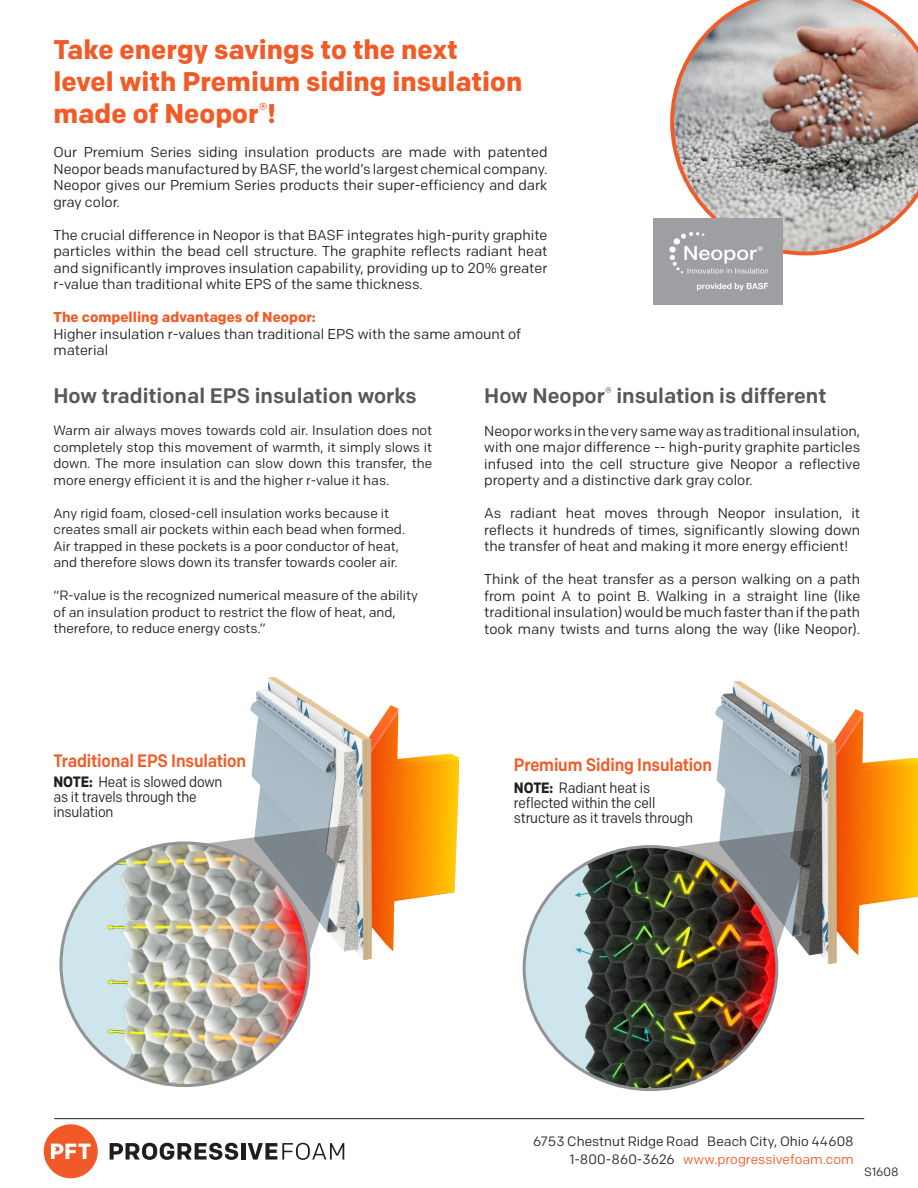
<style>
.page{position:relative;width:918px;height:1188px;background:#fff}
.page>*{position:absolute;margin:0;border:0;box-sizing:border-box;transform-origin:0 0}
.t1{font:700 27px/32.4px "Colfax";color:#f15b27}
.t2{font:500 21px "Colfax";color:#57585a}
.t3{font:500 18px "Colfax";letter-spacing:-.01em;color:#f15b27;scale:.9 1}
.t4{font:15px/15px "Colfax";letter-spacing:-.01em;color:#231f20;scale:.9 1}
.t5{font:14.25px/16.5px "Colfax";color:#231f20;text-align:justify}
.t6{font:13.5px/16.5px "Colfax";color:#231f20}
.t7{font:12px "Colfax";color:#231f20}
.s1{font-weight:700;color:#f15b27}
.s2{font-weight:700}
.s3{color:#f15b27}
</style>
<div class="page">
<img style="left:250px;top:678px;width:209px;height:282px">
<svg style="left:212px;top:825px;width:138px;height:157px"></svg>
<img style="left:63px;top:843px;width:246px;height:243px">
<img style="left:715px;top:682px;width:203px;height:282px">
<svg style="left:629px;top:829px;width:186px;height:157px"></svg>
<img style="left:524px;top:847px;width:253px;height:243px">
<div style="left:44px;top:1124px;width:54px;height:54px;background:#f15a28;border-radius:50%"></div>
<svg style="left:51px;top:1144px;width:40px;height:15px"></svg>
<svg style="left:110px;top:1143px;width:128px;height:17px"></svg>
<hr style="left:241px;top:1143px;width:4px;height:17px;background:#201d1e">
<svg style="left:248px;top:1143px;width:96px;height:17px"></svg>
<hr style="left:54px;top:1118px;width:810px;height:1px;background:#231f20">
<svg style="left:670px;top:0;width:248px;height:255px;background:#bcada7"></svg>
<img style="left:653px;top:218px;width:130px;height:87px">
<p class="t1" style="left:53px;top:33px;width:406px">Take energy savings to the next</p>
<p class="t1" style="left:53px;top:65px;width:470px">level with Premium siding insulation made of Neopor<sup>®</sup>!</p>
<p class="t5" style="left:53px;top:144px;width:496px">Our Premium Series siding insulation products are made with patented Neopor beads manufactured by BASF, the world’s largest chemical company.<br>Neopor gives our Premium Series products their super-efficiency and dark gray color.</p>
<p class="t5" style="left:53px;top:226px;width:496px">The crucial difference in Neopor is that BASF integrates high-purity graphite particles within the bead cell structure. The graphite reflects radiant heat and significantly improves insulation capability, providing up to 20% greater r-value than traditional white EPS of the same thickness.</p>
<p class="t5" style="left:53px;top:309px;width:469px;text-align:left"><span class="s1">The compelling advantages of Neopor:<br></span>Higher insulation r-values than traditional EPS with the same amount of material</p>
<p class="t2" style="left:484px;top:382px;width:344px">How Neopor<sup>®</sup> insulation is different</p>
<p class="t6" style="left:53px;top:422px;width:380px;text-align:justify">Warm air always moves towards cold air. Insulation does not completely stop this movement of warmth, it simply slows it down. The more insulation can slow down this transfer, the more energy efficient it is and the higher r-value it has.</p>
<p class="t6" style="left:53px;top:505px;width:353px">Any rigid foam, closed-cell insulation works because it creates small air pockets within each bead when formed.<br>Air trapped in these pockets is a poor conductor of heat, and therefore slows down its transfer towards cooler air.</p>
<p class="t6" style="left:53px;top:587px;width:366px">“R-value is the recognized numerical measure of the ability of an insulation product to restrict the flow of heat, and, therefore, to reduce energy costs.”</p>
<p class="t2" style="left:53px;top:382px;width:365px">How traditional EPS insulation works</p>
<p class="t5" style="left:484px;top:422px;width:378px">Neopor works in the very same way as traditional insulation, with one major difference -- high-purity graphite particles infused into the cell structure give Neopor a reflective property and a distinctive dark gray color.</p>
<p class="t5" style="left:484px;top:505px;width:378px">As radiant heat moves through Neopor insulation, it reflects it hundreds of times, significantly slowing down the transfer of heat and making it more energy efficient!</p>
<p class="t5" style="left:484px;top:571px;width:378px">Think of the heat transfer as a person walking on a path from point A to point B. Walking in a straight line (like traditional insulation) would be much faster than if the path took many twists and turns along the way (like Neopor).</p>
<p class="t3" style="left:53px;top:750px;width:216px">Traditional EPS Insulation</p>
<p class="t4" style="left:53px;top:775px;width:189px"><span class="s2">NOTE:</span> Heat is slowed down as it travels through the insulation</p>
<p class="t3" style="left:514px;top:754px;width:222px">Premium Siding Insulation</p>
<p class="t4" style="left:514px;top:780px;width:200px"><span class="s2">NOTE:</span> Radiant heat is reflected within the cell structure as it travels through</p>
<p class="t6" style="left:533px;top:1132px;width:322px;line-height:18px;text-align:right">6753 Chestnut Ridge Road Beach City, Ohio 44608<br>1-800-860-3626 <span class="s3">www.progressivefoam.com</span></p>
<p class="t7" style="left:864px;top:1164px;width:36px">S1608</p>
</div>
